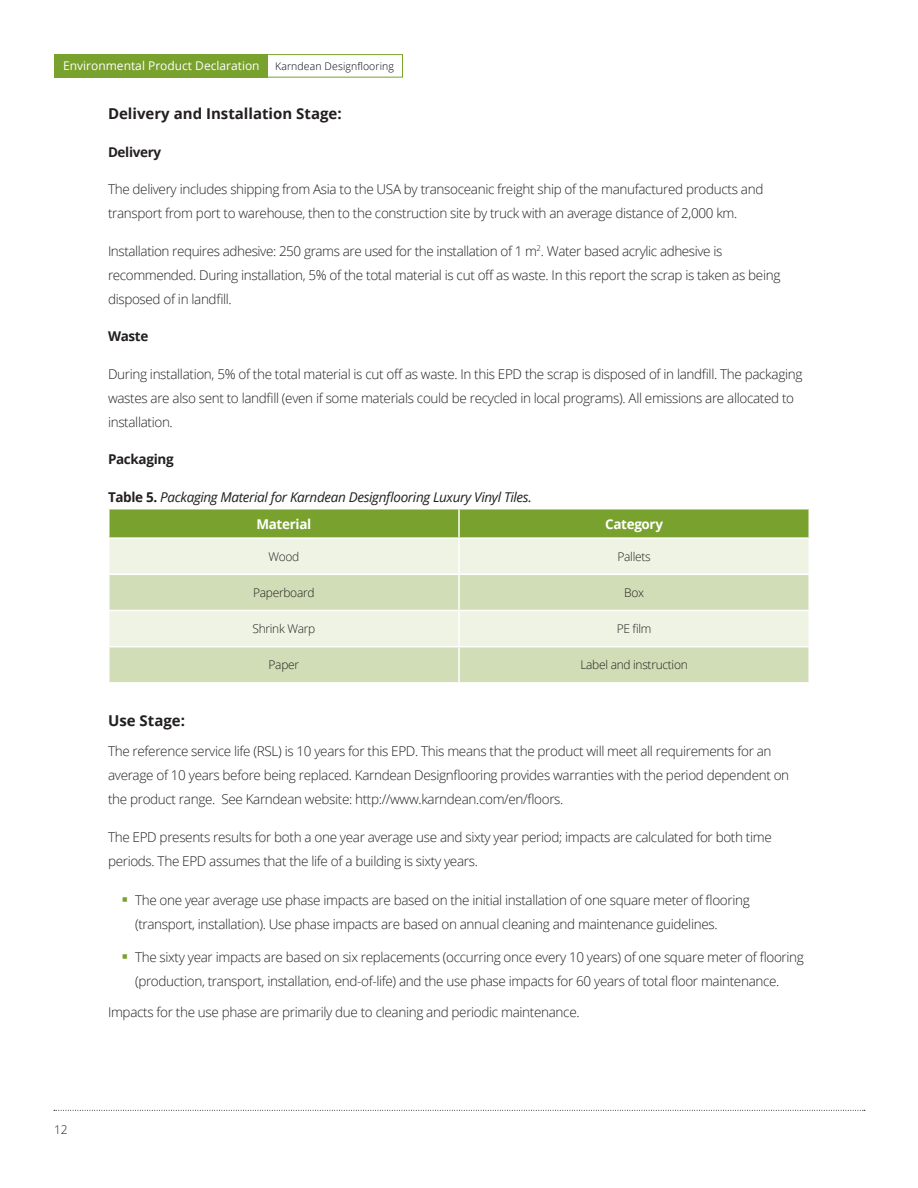
<style>
.page{position:relative;width:918px;height:1188px;background:#fff}
.page>*{position:absolute;margin:0;border:0;box-sizing:border-box;transform-origin:0 0}
.Body{font:700 15px "Open Sans";color:#231f20}
.Body-2{font:300 13.5px/24px "Open Sans";letter-spacing:-.025em;color:#231f20}
.Body-3{font:italic 13.5px "Open Sans";letter-spacing:-.025em;color:#231f20}
.Body-4{font:700 13.5px "Open Sans";letter-spacing:-.025em;color:#231f20}
.Body-5{font:700 13.5px "Open Sans";letter-spacing:-.025em;color:#fff}
.Body-6{font:300 12px "Open Sans";letter-spacing:-.025em;color:#231f20}
.t1{font:12px "Open Sans";color:#fff}
.t2{font:300 10.5px "Open Sans";letter-spacing:.01em;color:#000015}
.s1{font-weight:700;font-style:normal}
.s2{color:#78a22d}
</style>
<div class="page">
<svg style="left:54px;top:1110px;width:811px;height:1px"></svg>
<div style="left:266px;top:54px;width:137px;height:24px;background:#fff;border:1px solid #78a22d"></div>
<div style="left:54px;top:54px;width:214px;height:24px;background:#78a22d"></div>
<div style="left:110px;top:509px;width:698px;height:28px;background:#78a22d"></div>
<div style="left:110px;top:539px;width:698px;height:35px;background:#eef3e3"></div>
<svg style="left:110px;top:575px;width:698px;height:107px;background:#dae4c5"></svg>
<hr style="left:458px;top:539px;width:2px;height:35px;background:#fff">
<hr style="left:458px;top:575px;width:2px;height:35px;background:#fff">
<hr style="left:108px;top:610px;width:351px;height:1px;background:#fff">
<hr style="left:459px;top:610px;width:351px;height:1px;background:#fff">
<hr style="left:458px;top:611px;width:2px;height:35px;background:#fff">
<hr style="left:108px;top:646px;width:351px;height:1px;background:#fff">
<hr style="left:459px;top:646px;width:351px;height:1px;background:#fff">
<hr style="left:458px;top:647px;width:2px;height:35px;background:#fff">
<hr style="left:458px;top:509px;width:2px;height:28px;background:#fff">
<p class="t1" style="left:63px;top:57px;width:198px">Environmental Product Declaration</p>
<p class="t2" style="left:275px;top:59px;width:120px">Karndean Designflooring</p>
<p class="Body" style="left:108px;top:103px;width:235px">Delivery and Installation Stage:</p>
<p class="Body-4" style="left:108px;top:143px;width:55px">Delivery</p>
<p class="Body-2" style="left:108px;top:177px;width:657px">The delivery includes shipping from Asia to the USA by transoceanic freight ship of the manufactured products and transport from port to warehouse, then to the construction site by truck with an average distance of 2,000 km.</p>
<p class="Body-2" style="left:108px;top:239px;width:674px">Installation requires adhesive: 250 grams are used for the installation of 1 m<sup>2</sup>. Water based acrylic adhesive is recommended. During installation, 5% of the total material is cut off as waste. In this report the scrap is taken as being disposed of in landfill.</p>
<p class="Body-4" style="left:108px;top:327px;width:42px">Waste</p>
<p class="Body-2" style="left:108px;top:362px;width:696px">During installation, 5% of the total material is cut off as waste. In this EPD the scrap is disposed of in landfill. The packaging wastes are also sent to landfill (even if some materials could be recycled in local programs). All emissions are allocated to installation.</p>
<p class="Body-4" style="left:108px;top:450px;width:67px">Packaging</p>
<p class="Body-3" style="left:108px;top:488px;width:425px"><span class="s1">Table 5.</span> Packaging Material for Karndean Designflooring Luxury Vinyl Tiles.</p>
<p class="Body-5" style="left:256px;top:514px;width:56px">Material</p>
<p class="Body-5" style="left:605px;top:514px;width:60px">Category</p>
<p class="Body-6" style="left:268px;top:548px;width:33px">Wood</p>
<p class="Body-6" style="left:618px;top:548px;width:35px">Pallets</p>
<p class="Body-6" style="left:253px;top:584px;width:63px">Paperboard</p>
<p class="Body-6" style="left:624px;top:584px;width:21px">Box</p>
<p class="Body-6" style="left:252px;top:621px;width:64px">Shrink Warp</p>
<p class="Body-6" style="left:617px;top:621px;width:36px">PE film</p>
<p class="Body-6" style="left:269px;top:657px;width:32px">Paper</p>
<p class="Body-6" style="left:580px;top:657px;width:109px">Label and instruction</p>
<p class="Body" style="left:108px;top:710px;width:79px">Use Stage:</p>
<p class="Body-2" style="left:108px;top:739px;width:683px">The reference service life (RSL) is 10 years for this EPD. This means that the product will meet all requirements for an average of 10 years before being replaced. Karndean Designflooring provides warranties with the period dependent on the product range. See Karndean website: http://www.karndean.com/en/floors.</p>
<p class="Body-2" style="left:108px;top:825px;width:665px">The EPD presents results for both a one year average use and sixty year period; impacts are calculated for both time periods. The EPD assumes that the life of a building is sixty years.</p>
<p class="Body-2" style="left:135px;top:888px;width:616px;text-indent:-14px"><span class="s2">▪</span> The one year average use phase impacts are based on the initial installation of one square meter of flooring (transport, installation). Use phase impacts are based on annual cleaning and maintenance guidelines.</p>
<p class="Body-2" style="left:135px;top:945px;width:670px;text-indent:-14px"><span class="s2">▪</span> The sixty year impacts are based on six replacements (occurring once every 10 years) of one square meter of flooring (production, transport, installation, end-of-life) and the use phase impacts for 60 years of total floor maintenance.</p>
<p class="Body-2" style="left:108px;top:1000px;width:473px">Impacts for the use phase are primarily due to cleaning and periodic maintenance.</p>
<p class="Body-6" style="left:54px;top:1121px;width:15px">12</p>
</div>
